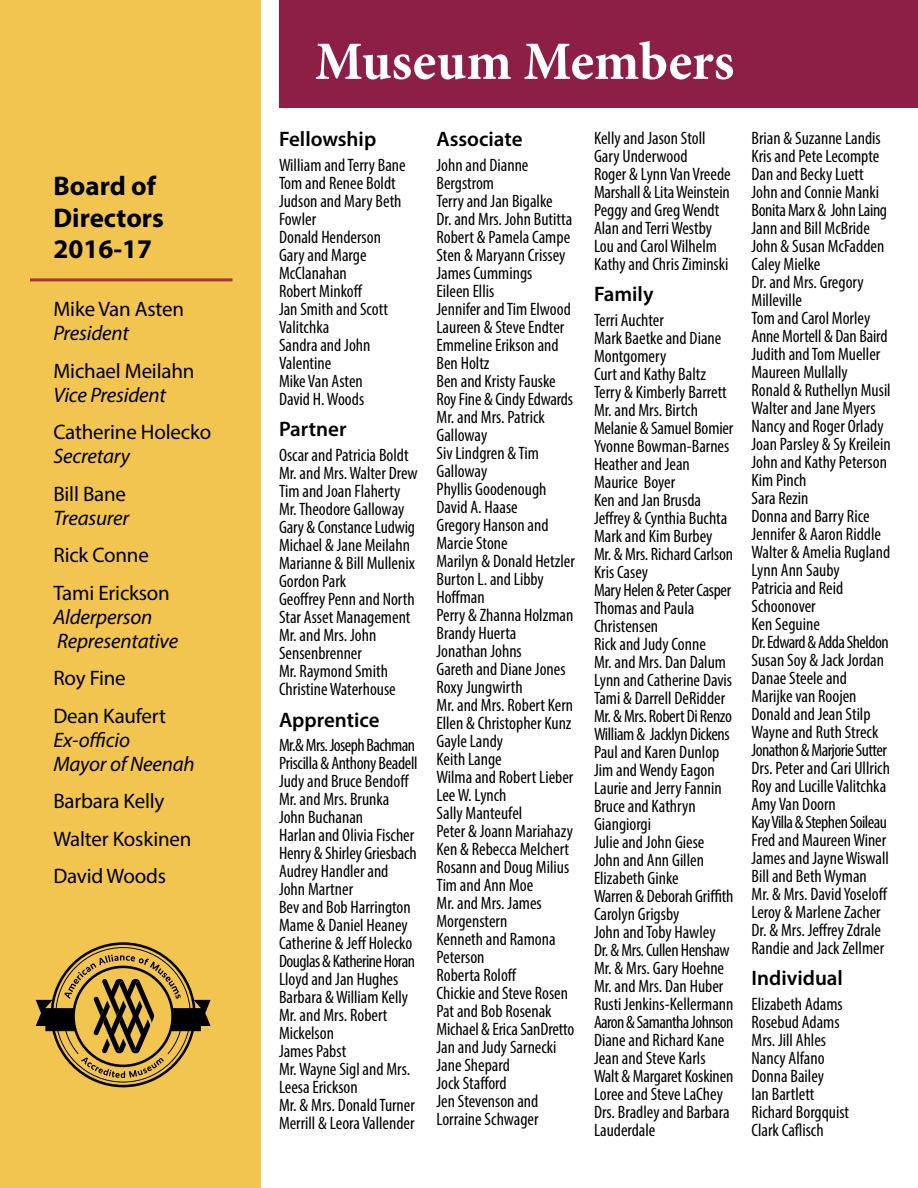
<style>
.page{position:relative;width:918px;height:1188px;background:#fff}
.page>*{position:absolute;margin:0;border:0;box-sizing:border-box;transform-origin:0 0}
.t1{font:700 54px "Minion Pro";color:#fff}
.t2{font:700 27px/31.5px "Myriad Pro";color:#000}
.t3{font:21px/37.5px "Myriad Pro";letter-spacing:-.01em;color:#000}
.t4{font:italic 21px/24px "Myriad Pro";letter-spacing:-.01em;color:#000}
.t5{font:600 21px "Myriad Pro";color:#000}
.t6{font:condensed 18px/18px "Myriad Pro";color:#000}
</style>
<div class="page">
<div style="left:0;top:0;width:261px;height:1188px;background:#f2c450"></div>
<hr style="left:30px;top:278px;width:202px;height:3px;background:#a93439">
<svg style="left:36px;top:942px;width:175px;height:145px"></svg>
<div style="left:279px;top:0;width:639px;height:108px;background:#8d1f47"></div>
<h2 class="t2" style="left:53px;top:170px;width:112px">Board of<br>Directors<br>2016-17</h2>
<p class="t3" style="left:53px;top:290px;width:132px">Mike Van Asten</p>
<p class="t4" style="left:53px;top:321px;width:77px">President</p>
<p class="t3" style="left:53px;top:352px;width:143px">Michael Meilahn</p>
<p class="t4" style="left:53px;top:382px;width:114px">Vice President</p>
<p class="t3" style="left:53px;top:413px;width:159px">Catherine Holecko</p>
<p class="t4" style="left:53px;top:444px;width:78px">Secretary</p>
<p class="t3" style="left:53px;top:475px;width:74px">Bill Bane</p>
<p class="t4" style="left:53px;top:505px;width:77px">Treasurer</p>
<p class="t3" style="left:53px;top:536px;width:118px">Rick Conne<br>Tami Erickson</p>
<p class="t4" style="left:53px;top:604px;width:126px">Alderperson<br>Representative</p>
<p class="t3" style="left:53px;top:659px;width:114px">Roy Fine<br>Dean Kaufert</p>
<p class="t4" style="left:53px;top:727px;width:143px">Ex-officio<br>Mayor of Neenah</p>
<p class="t3" style="left:53px;top:782px;width:140px">Barbara Kelly<br>Walter Koskinen<br>David Woods</p>
<h1 class="t1" style="left:315px;top:24px;width:421px">Museum Members</h1>
<p class="t5" style="left:279px;top:126px;width:99px">Fellowship</p>
<p class="t6" style="left:279px;top:156px;width:128px">William and Terry Bane<br>Tom and Renee Boldt<br>Judson and Mary Beth<br>Fowler<br>Donald Henderson<br>Gary and Marge<br>McClanahan<br>Robert Minkoff<br>Jan Smith and Scott<br>Valitchka<br>Sandra and John<br>Valentine<br>Mike Van Asten<br>David H. Woods</p>
<p class="t5" style="left:279px;top:416px;width:69px">Partner</p>
<p class="t6" style="left:279px;top:446px;width:140px">Oscar and Patricia Boldt<br>Mr. and Mrs. Walter Drew<br>Tim and Joan Flaherty<br>Mr. Theodore Galloway<br>Gary &amp; Constance Ludwig<br>Michael &amp; Jane Meilahn<br>Marianne &amp; Bill Mullenix<br>Gordon Park<br>Geoffrey Penn and North<br>Star Asset Management<br>Mr. and Mrs. John<br>Sensenbrenner<br>Mr. Raymond Smith<br>Christine Waterhouse</p>
<p class="t5" style="left:279px;top:706px;width:102px">Apprentice</p>
<p class="t6" style="left:279px;top:736px;width:140px">Mr.&amp; Mrs. Joseph Bachman<br>Priscilla &amp; Anthony Beadell<br>Judy and Bruce Bendoff<br>Mr. and Mrs. Brunka<br>John Buchanan<br>Harlan and Olivia Fischer<br>Henry &amp; Shirley Griesbach<br>Audrey Handler and<br>John Martner<br>Bev and Bob Harrington<br>Mame &amp; Daniel Heaney<br>Catherine &amp; Jeff Holecko<br>Douglas &amp; Katherine Horan<br>Lloyd and Jan Hughes<br>Barbara &amp; William Kelly<br>Mr. and Mrs. Robert<br>Mickelson<br>James Pabst<br>Mr. Wayne Sigl and Mrs.<br>Leesa Erickson<br>Mr. &amp; Mrs. Donald Turner<br>Merrill &amp; Leora Vallender</p>
<p class="t5" style="left:436px;top:126px;width:88px">Associate</p>
<p class="t6" style="left:436px;top:156px;width:140px">John and Dianne<br>Bergstrom<br>Terry and Jan Bigalke<br>Dr. and Mrs. John Butitta<br>Robert &amp; Pamela Campe<br>Sten &amp; Maryann Crissey<br>James Cummings<br>Eileen Ellis<br>Jennifer and Tim Elwood<br>Laureen &amp; Steve Endter<br>Emmeline Erikson and<br>Ben Holtz<br>Ben and Kristy Fauske<br>Roy Fine &amp; Cindy Edwards<br>Mr. and Mrs. Patrick<br>Galloway<br>Siv Lindgren &amp; Tim<br>Galloway<br>Phyllis Goodenough<br>David A. Haase<br>Gregory Hanson and<br>Marcie Stone<br>Marilyn &amp; Donald Hetzler<br>Burton L. and Libby<br>Hoffman<br>Perry &amp; Zhanna Holzman<br>Brandy Huerta<br>Jonathan Johns<br>Gareth and Diane Jones<br>Roxy Jungwirth<br>Mr. and Mrs. Robert Kern<br>Ellen &amp; Christopher Kunz<br>Gayle Landy<br>Keith Lange<br>Wilma and Robert Lieber<br>Lee W. Lynch<br>Sally Manteufel<br>Peter &amp; Joann Mariahazy<br>Ken &amp; Rebecca Melchert<br>Rosann and Doug Milius<br>Tim and Ann Moe<br>Mr. and Mrs. James<br>Morgenstern<br>Kenneth and Ramona<br>Peterson<br>Roberta Roloff<br>Chickie and Steve Rosen<br>Pat and Bob Rosenak<br>Michael &amp; Erica SanDretto<br>Jan and Judy Sarnecki<br>Jane Shepard<br>Jock Stafford<br>Jen Stevenson and<br>Lorraine Schwager</p>
<p class="t6" style="left:594px;top:129px;width:138px">Kelly and Jason Stoll<br>Gary Underwood<br>Roger &amp; Lynn Van Vreede<br>Marshall &amp; Lita Weinstein<br>Peggy and Greg Wendt<br>Alan and Terri Westby<br>Lou and Carol Wilhelm<br>Kathy and Chris Ziminski</p>
<p class="t5" style="left:594px;top:281px;width:61px">Family</p>
<p class="t6" style="left:594px;top:311px;width:141px">Terri Auchter<br>Mark Baetke and Diane<br>Montgomery<br>Curt and Kathy Baltz<br>Terry &amp; Kimberly Barrett<br>Mr. and Mrs. Birtch<br>Melanie &amp; Samuel Bomier<br>Yvonne Bowman-Barnes<br>Heather and Jean<br>Maurice Boyer<br>Ken and Jan Brusda<br>Jeffrey &amp; Cynthia Buchta<br>Mark and Kim Burbey<br>Mr. &amp; Mrs. Richard Carlson<br>Kris Casey<br>Mary Helen &amp; Peter Casper<br>Thomas and Paula<br>Christensen<br>Rick and Judy Conne<br>Mr. and Mrs. Dan Dalum<br>Lynn and Catherine Davis<br>Tami &amp; Darrell DeRidder<br>Mr. &amp; Mrs. Robert Di Renzo<br>William &amp; Jacklyn Dickens<br>Paul and Karen Dunlop<br>Jim and Wendy Eagon<br>Laurie and Jerry Fannin<br>Bruce and Kathryn<br>Giangiorgi<br>Julie and John Giese<br>John and Ann Gillen<br>Elizabeth Ginke<br>Warren &amp; Deborah Griffith<br>Carolyn Grigsby<br>John and Toby Hawley<br>Dr. &amp; Mrs. Cullen Henshaw<br>Mr. &amp; Mrs. Gary Hoehne<br>Mr. and Mrs. Dan Huber<br>Rusti Jenkins-Kellermann<br>Aaron &amp; Samantha Johnson<br>Diane and Richard Kane<br>Jean and Steve Karls<br>Walt &amp; Margaret Koskinen<br>Loree and Steve LaChey<br>Drs. Bradley and Barbara<br>Lauderdale</p>
<p class="t6" style="left:752px;top:129px;width:141px">Brian &amp; Suzanne Landis<br>Kris and Pete Lecompte<br>Dan and Becky Luett<br>John and Connie Manki<br>Bonita Marx &amp; John Laing<br>Jann and Bill McBride<br>John &amp; Susan McFadden<br>Caley Mielke<br>Dr. and Mrs. Gregory<br>Milleville<br>Tom and Carol Morley<br>Anne Mortell &amp; Dan Baird<br>Judith and Tom Mueller<br>Maureen Mullally<br>Ronald &amp; Ruthellyn Musil<br>Walter and Jane Myers<br>Nancy and Roger Orlady<br>Joan Parsley &amp; Sy Kreilein<br>John and Kathy Peterson<br>Kim Pinch<br>Sara Rezin<br>Donna and Barry Rice<br>Jennifer &amp; Aaron Riddle<br>Walter &amp; Amelia Rugland<br>Lynn Ann Sauby<br>Patricia and Reid<br>Schoonover<br>Ken Seguine<br>Dr. Edward &amp; Adda Sheldon<br>Susan Soy &amp; Jack Jordan<br>Danae Steele and<br>Marijke van Roojen<br>Donald and Jean Stilp<br>Wayne and Ruth Streck<br>Jonathon &amp; Marjorie Sutter<br>Drs. Peter and Cari Ullrich<br>Roy and Lucille Valitchka<br>Amy Van Doorn<br>Kay Villa &amp; Stephen Soileau<br>Fred and Maureen Winer<br>James and Jayne Wiswall<br>Bill and Beth Wyman<br>Mr. &amp; Mrs. David Yoseloff<br>Leroy &amp; Marlene Zacher<br>Dr. &amp; Mrs. Jeffrey Zdrale<br>Randie and Jack Zellmer</p>
<p class="t5" style="left:752px;top:965px;width:93px">Individual</p>
<p class="t6" style="left:752px;top:995px;width:99px">Elizabeth Adams<br>Rosebud Adams<br>Mrs. Jill Ahles<br>Nancy Alfano<br>Donna Bailey<br>Ian Bartlett<br>Richard Borgquist<br>Clark Caflisch</p>
</div>
